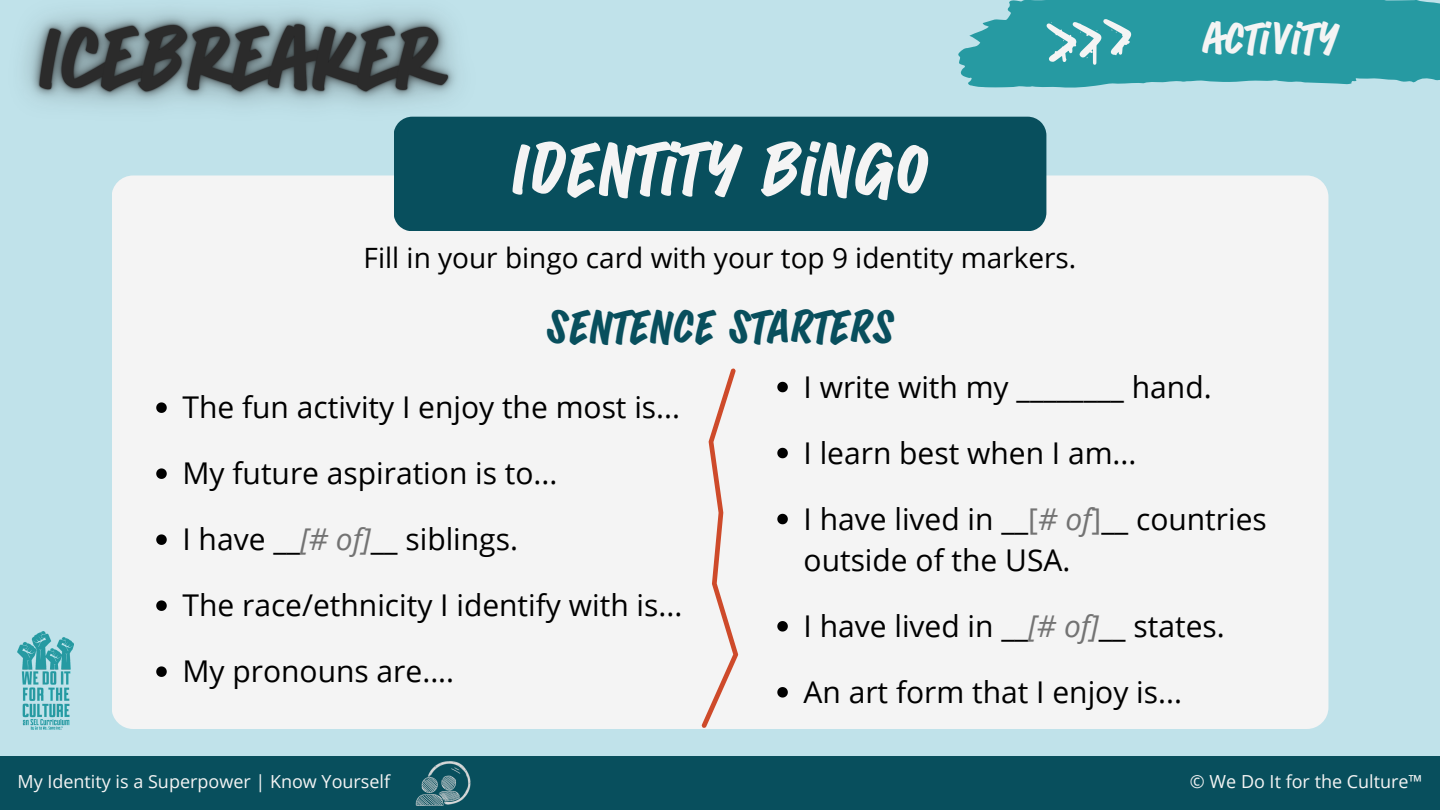
<style>
.page{position:relative;width:1440px;height:810px;background:#c0e2ea}
.page>*{position:absolute;margin:0;border:0;box-sizing:border-box;transform-origin:0 0}
.t1{font:700 60px "Sandwich Marker Pro";color:#f4f4f4}
.t2{font:700 38px "Sandwich Marker Pro";color:#084f5d}
.t3{font:700 36px "Sandwich Marker Pro";color:#f4f4f4}
.t4{font:30px/41.2px "Open Sans";color:#000}
.t5{font:28px "Open Sans";color:#000}
.t6{font:18px "Open Sans";color:#f4f4f4}
.s1{font-style:italic;color:#737373}
.s2{color:#737373}
</style>
<div class="page">
<svg style="left:955px;top:0;width:485px;height:143px;fill:#269aa2"></svg>
<div style="left:112px;top:175px;width:1216px;height:554px;background:#f4f4f4;border-radius:22px"></div>
<svg style="left:1046px;top:19px;width:85px;height:46px;background:#64b5ba"></svg>
<div style="left:394px;top:117px;width:652px;height:114px;background:#084f5d"></div>
<div style="left:0;top:756px;width:1440px;height:54px;background:#084f5d"></div>
<img style="left:17px;top:631px;width:57px;height:98px">
<img style="left:415px;top:761px;width:56px;height:45px">
<svg style="left:701px;top:368px;width:37px;height:360px"></svg>
<img style="left:24px;top:10px;width:483px;height:159px">
<svg style="left:156px;top:402px;width:11px;height:11px"></svg>
<svg style="left:156px;top:468px;width:11px;height:11px"></svg>
<svg style="left:156px;top:534px;width:11px;height:11px"></svg>
<svg style="left:156px;top:600px;width:11px;height:11px"></svg>
<svg style="left:156px;top:666px;width:11px;height:11px"></svg>
<svg style="left:777px;top:382px;width:11px;height:10px"></svg>
<svg style="left:777px;top:448px;width:11px;height:10px"></svg>
<svg style="left:777px;top:514px;width:11px;height:10px"></svg>
<svg style="left:777px;top:621px;width:11px;height:11px"></svg>
<svg style="left:777px;top:687px;width:11px;height:11px"></svg>
<p class="t1" style="left:510px;top:135px;width:420px">IDENTITY BINGO</p>
<p class="t5" style="left:364px;top:238px;width:714px">Fill in your bingo card with your top 9 identity markers.</p>
<p class="t2" style="left:546px;top:305px;width:350px">SENTENCE STARTERS</p>
<p class="t3" style="left:1202px;top:18px;width:137px">ACTIVITY</p>
<p class="t4" style="left:182px;top:386px;width:499px">The fun activity I enjoy the most is...</p>
<p class="t4" style="left:182px;top:452px;width:377px">My future aspiration is to...</p>
<p class="t4" style="left:182px;top:518px;width:337px">I have __<span class="s1">[# of]</span>__ siblings.</p>
<p class="t4" style="left:182px;top:584px;width:501px">The race/ethnicity I identify with is...</p>
<p class="t4" style="left:182px;top:650px;width:273px">My pronouns are....</p>
<p class="t4" style="left:804px;top:365px;width:410px">I write with my ________ hand.</p>
<p class="t4" style="left:804px;top:431px;width:334px">I learn best when I am...</p>
<p class="t4" style="left:804px;top:497px;width:465px">I have lived in __<span class="s2">[</span><span class="s1"># of</span><span class="s2">]</span>__ countries outside of the USA.</p>
<p class="t4" style="left:804px;top:605px;width:423px">I have lived in __<span class="s1">[# of]</span>__ states.</p>
<p class="t4" style="left:804px;top:671px;width:380px">An art form that I enjoy is...</p>
<p class="t6" style="left:17px;top:768px;width:374px">My Identity is a Superpower | Know Yourself</p>
<p class="t6" style="left:1190px;top:768px;width:234px">© We Do It for the Culture™</p>
</div>
